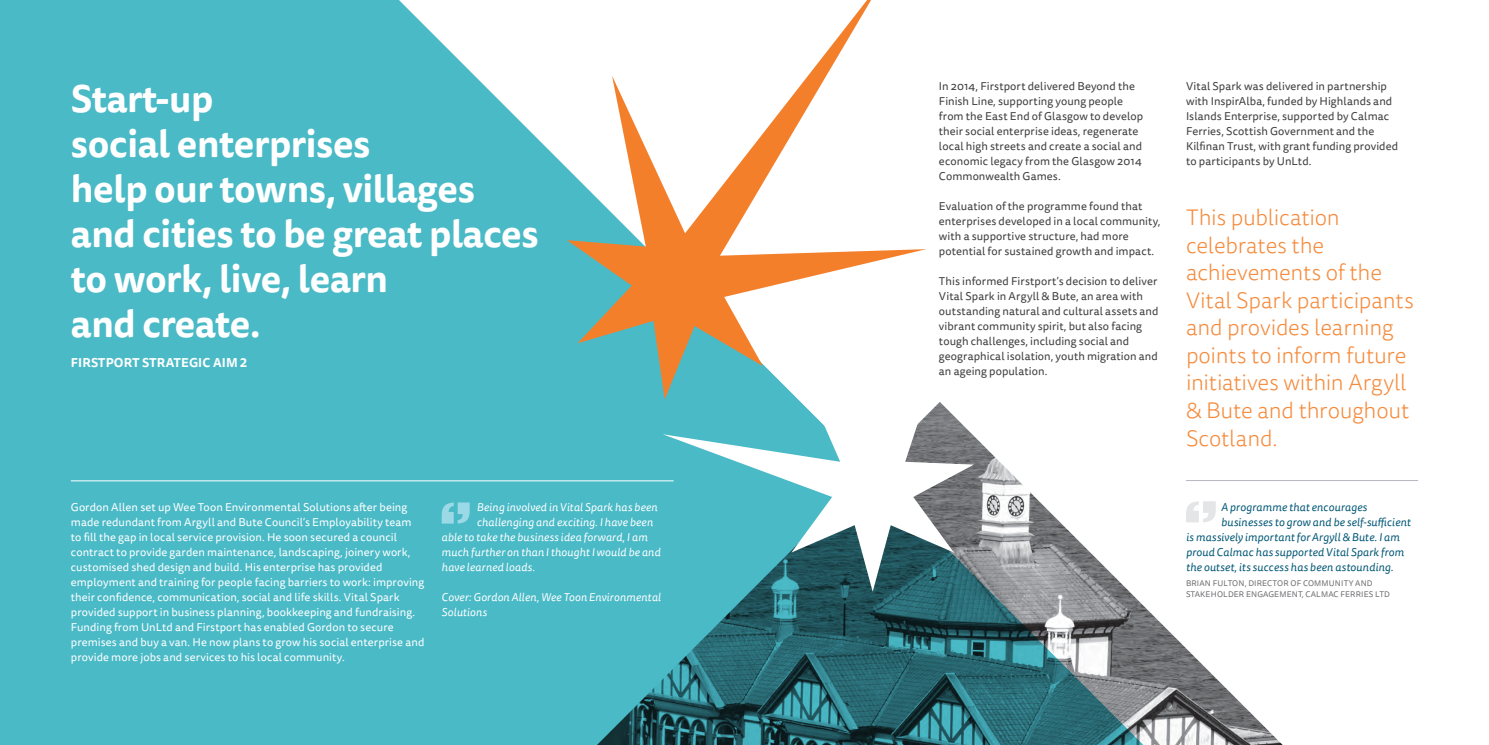
<style>
.page{position:relative;width:1489px;height:745px;background:#fff}
.page>*{position:absolute;margin:0;border:0;box-sizing:border-box;transform-origin:0 0}
.body{font:700 37.5px/45px "Tisa Sans Pro";letter-spacing:-.01em;color:#fff}
.subheading_first_sec{font:300 22.5px/27.5px "Tisa Sans Pro";letter-spacing:-.01em;color:#f58a3b}
.body-2{font:700 12.5px "Tisa Sans Pro";letter-spacing:.01em;color:#fff}
.body-3{font:11.25px/15px "Tisa Sans Pro";letter-spacing:.01em;color:#3e3e3f}
.body-4{font:11.25px/15px "Tisa Sans Pro";letter-spacing:.005em;color:#fff}
.quote_-_new{font:italic 11.25px "Tisa Sans Pro";letter-spacing:.015em;color:#005775}
.quote{font:italic 11.25px "Tisa Sans Pro";letter-spacing:.015em;color:#fff}
.body-5{font:italic 11.25px/15px "Tisa Sans Pro";letter-spacing:.01em;color:#fff}
.quotes_author{font:8.12px/11.2px "Tisa Sans Pro";letter-spacing:.02em;color:#6c6d70}
</style>
<div class="page">
<div style="left:0;top:0;width:662px;height:744px;background:#4abac7"></div>
<img style="left:595px;top:401px;width:687px;height:343px">
<svg style="left:662px;top:399px;width:311px;height:192px"></svg>
<svg style="left:567px;top:0;width:359px;height:399px"></svg>
<hr style="left:71px;top:480px;width:602px;height:1px;background:#fff">
<svg style="left:442px;top:502px;width:27px;height:21px"></svg>
<svg style="left:1185px;top:501px;width:30px;height:21px"></svg>
<hr style="left:1185px;top:480px;width:232px;height:1px;background:#b7b9c1">
<p class="body" style="left:71px;top:76px;width:469px">Start-up<br>social enterprises<br>help our towns, villages and cities to be great places to work, live, learn<br>and create.</p>
<p class="body-2" style="left:71px;top:353px;width:178px">FIRSTPORT STRATEGIC AIM 2</p>
<p class="body-4" style="left:71px;top:499px;width:355px">Gordon Allen set up Wee Toon Environmental Solutions after being made redundant from Argyll and Bute Council’s Employability team to fill the gap in local service provision. He soon secured a council contract to provide garden maintenance, landscaping, joinery work, customised shed design and build. His enterprise has provided employment and training for people facing barriers to work: improving their confidence, communication, social and life skills. Vital Spark provided support in business planning, bookkeeping and fundraising.<br>Funding from UnLtd and Firstport has enabled Gordon to secure premises and buy a van. He now plans to grow his social enterprise and provide more jobs and services to his local community.</p>
<p class="quote" style="left:476px;top:498px;width:182px">Being involved in Vital Spark has been</p>
<p class="quote" style="left:476px;top:513px;width:178px">challenging and exciting. I have been</p>
<p class="quote" style="left:441px;top:528px;width:207px">able to take the business idea forward, I am</p>
<p class="quote" style="left:441px;top:543px;width:220px">much further on than I thought I would be and</p>
<p class="quote" style="left:441px;top:558px;width:95px">have learned loads.</p>
<p class="body-5" style="left:441px;top:589px;width:221px">Cover: Gordon Allen, Wee Toon Environmental<br>Solutions</p>
<p class="body-3" style="left:938px;top:79px;width:206px">In 2014, Firstport delivered Beyond the Finish Line, supporting young people from the East End of Glasgow to develop their social enterprise ideas, regenerate local high streets and create a social and economic legacy from the Glasgow 2014<br>Commonwealth Games.</p>
<p class="body-3" style="left:938px;top:199px;width:223px">Evaluation of the programme found that enterprises developed in a local community, with a supportive structure, had more potential for sustained growth and impact.</p>
<p class="body-3" style="left:938px;top:274px;width:221px">This informed Firstport’s decision to deliver Vital Spark in Argyll &amp; Bute, an area with outstanding natural and cultural assets and vibrant community spirit, but also facing tough challenges, including social and geographical isolation, youth migration and an ageing population.</p>
<p class="body-3" style="left:1185px;top:79px;width:214px">Vital Spark was delivered in partnership with InspirAlba, funded by Highlands and Islands Enterprise, supported by Calmac Ferries, Scottish Government and the Kilfinan Trust, with grant funding provided to participants by UnLtd.</p>
<p class="subheading_first_sec" style="left:1185px;top:204px;width:229px">This publication celebrates the achievements of the<br>Vital Spark participants and provides learning points to inform future initiatives within Argyll &amp; Bute and throughout<br>Scotland.</p>
<p class="quote_-_new" style="left:1220px;top:499px;width:147px">A programme that encourages</p>
<p class="quote_-_new" style="left:1220px;top:514px;width:191px">businesses to grow and be self-sufficient</p>
<p class="quote_-_new" style="left:1185px;top:529px;width:215px">is massively important for Argyll &amp; Bute. I am</p>
<p class="quote_-_new" style="left:1185px;top:544px;width:219px">proud Calmac has supported Vital Spark from</p>
<p class="quote_-_new" style="left:1185px;top:558px;width:209px">the outset, its success has been astounding.</p>
<p class="quotes_author" style="left:1185px;top:577px;width:205px">BRIAN FULTON, DIRECTOR OF COMMUNITY AND<br>STAKEHOLDER ENGAGEMENT, CALMAC FERRIES LTD</p>
</div>
